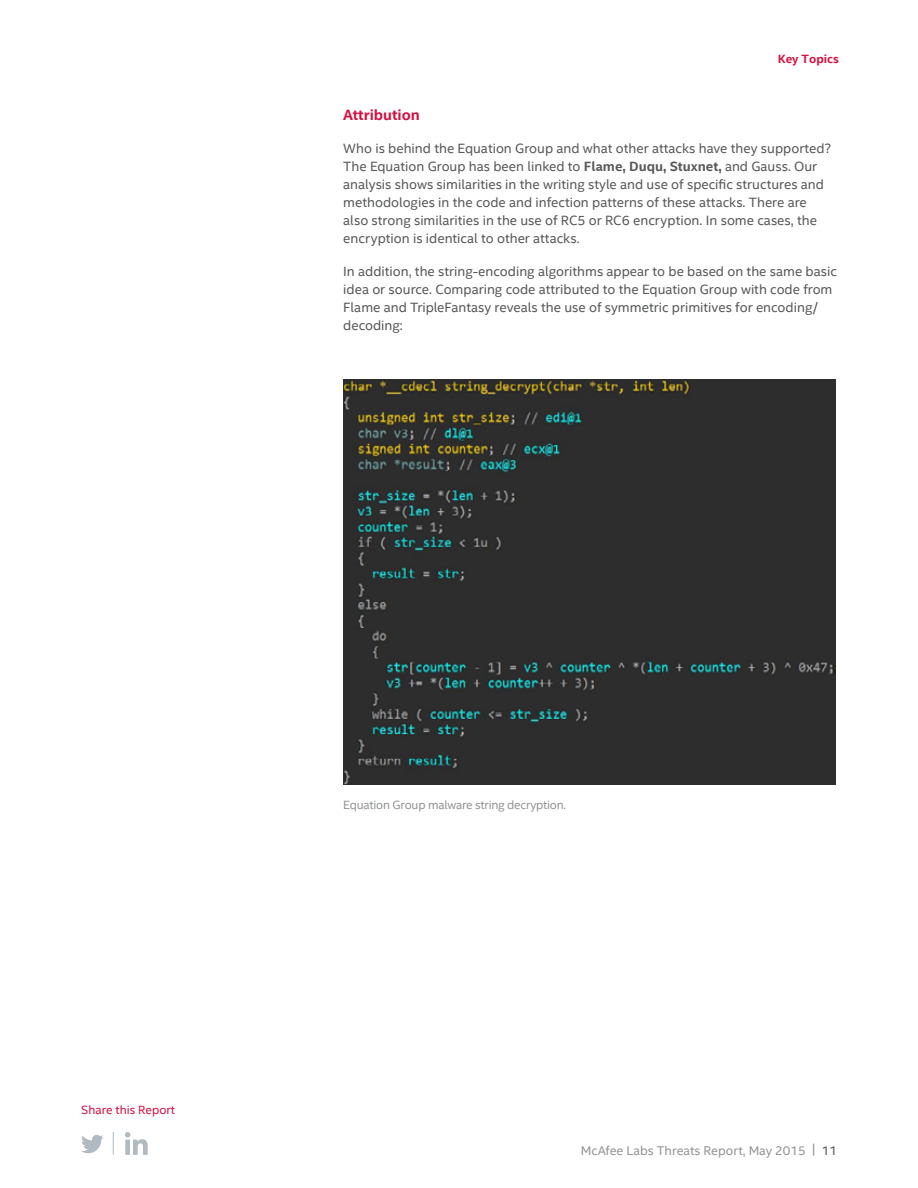
<style>
.page{position:relative;width:918px;height:1188px;background:#fff}
.page>*{position:absolute;margin:0;border:0;box-sizing:border-box;transform-origin:0 0}
.t1{font:700 15px "Intel Clear";color:#d31242}
.t2{font:13.5px/18px "Intel Clear";color:#58595b}
.t3{font:12.75px "Intel Clear";color:#939598}
.t4{font:12px "Intel Clear";letter-spacing:-.02em;color:#939598}
.t5{font:12px "Intel Clear";color:#d31242}
.t6{font:700 12px "Intel Clear";color:#d31242}
.s1{font-weight:700}
.s2{color:#58595b}
</style>
<div class="page">
<svg style="left:81px;top:1135px;width:23px;height:18px"></svg>
<svg style="left:113px;top:1132px;width:1px;height:23px"></svg>
<svg style="left:125px;top:1132px;width:23px;height:23px"></svg>
<img style="left:343px;top:380px;width:493px;height:404px">
<p class="t6" style="left:778px;top:52px;width:63px">Key Topics</p>
<p class="t1" style="left:343px;top:105px;width:78px">Attribution</p>
<p class="t2" style="left:343px;top:139px;width:489px">Who is behind the Equation Group and what other attacks have they supported?<br>The Equation Group has been linked to <span class="s1">Flame, Duqu, Stuxnet,</span> and Gauss. Our analysis shows similarities in the writing style and use of specific structures and methodologies in the code and infection patterns of these attacks. There are also strong similarities in the use of RC5 or RC6 encryption. In some cases, the encryption is identical to other attacks.</p>
<p class="t2" style="left:343px;top:262px;width:495px">In addition, the string-encoding algorithms appear to be based on the same basic idea or source. Comparing code attributed to the Equation Group with code from Flame and TripleFantasy reveals the use of symmetric primitives for encoding/ decoding:</p>
<p class="t5" style="left:81px;top:1103px;width:95px">Share this Report</p>
<p class="t4" style="left:343px;top:797px;width:224px">Equation Group malware string decryption.</p>
<p class="t3" style="left:581px;top:1143px;width:258px">McAfee Labs Threats Report, May 2015 | <span class="s2">11</span></p>
</div>
